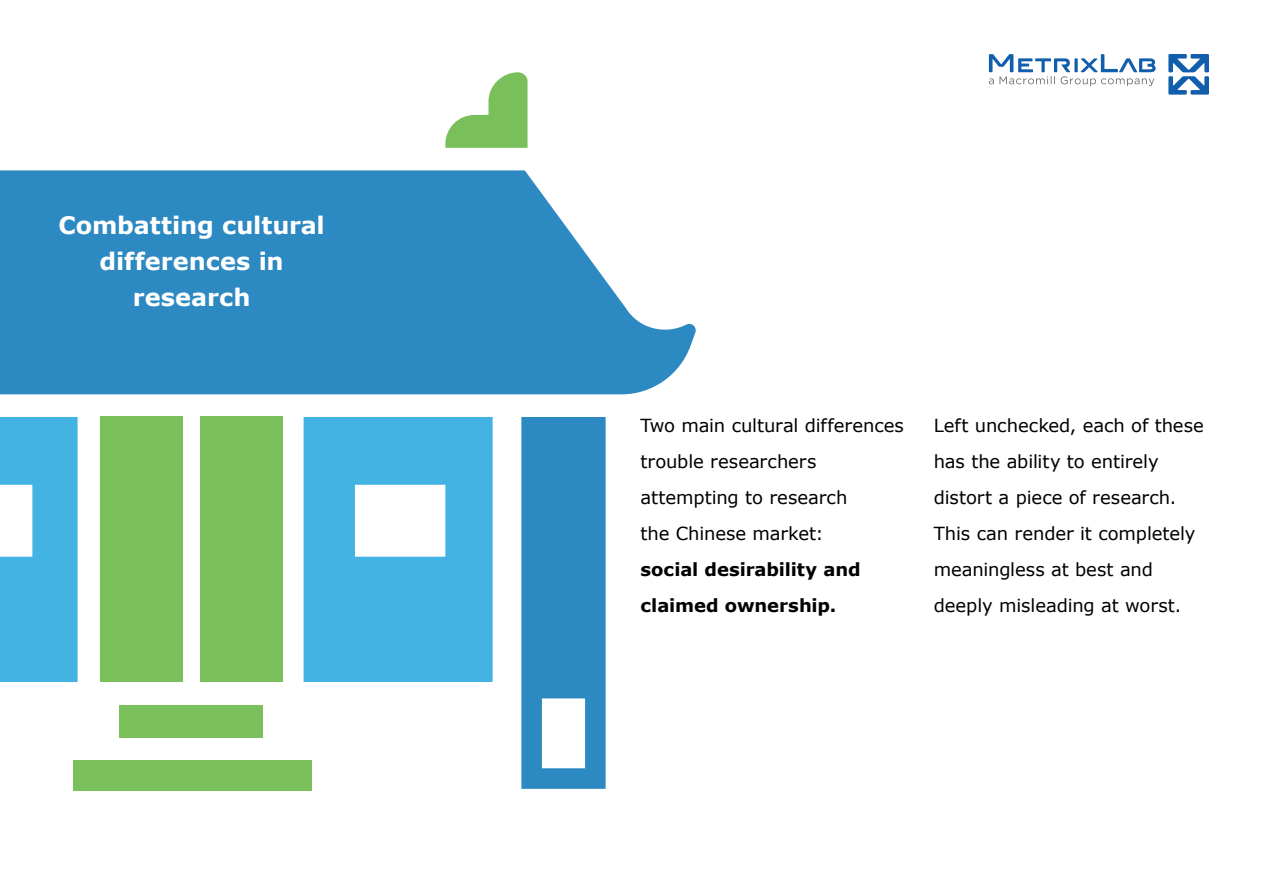
<style>
.page{position:relative;width:1263px;height:893px;background:#fff}
.page>*{position:absolute;margin:0;border:0;box-sizing:border-box;transform-origin:0 0}
.t1{font:700 24px/36px "Verdana";color:#fff;text-align:center}
.t2{font:18px/36px "Verdana";letter-spacing:-.005em;color:#000}
.t3{font:700 18px/36px "Verdana";letter-spacing:-.005em;color:#000}
</style>
<div class="page">
<svg style="left:521px;top:417px;width:85px;height:372px;background:#4295c7"></svg>
<svg style="left:445px;top:72px;width:82px;height:76px"></svg>
<svg style="left:0;top:170px;width:696px;height:224px;background:#4697c8"></svg>
<div style="left:119px;top:705px;width:143px;height:32px;background:#79bf5a"></div>
<div style="left:73px;top:760px;width:239px;height:31px;background:#79bf5a"></div>
<div style="left:100px;top:417px;width:82px;height:265px;background:#79bf5a"></div>
<div style="left:201px;top:417px;width:82px;height:265px;background:#79bf5a"></div>
<svg style="left:304px;top:417px;width:189px;height:265px;background:#5bbce6"></svg>
<svg style="left:0;top:417px;width:78px;height:265px;background:#59bbe6"></svg>
<svg style="left:1168px;top:54px;width:41px;height:41px"></svg>
<svg style="left:989px;top:54px;width:166px;height:32px"></svg>
<h1 class="t1" style="left:58px;top:207px;width:268px">Combatting cultural differences in research</h1>
<p class="t2" style="left:640px;top:408px;width:265px">Two main cultural differences trouble researchers attempting to research<br>the Chinese market:</p>
<p class="t3" style="left:640px;top:552px;width:222px">social desirability and claimed ownership.</p>
<p class="t2" style="left:934px;top:408px;width:272px">Left unchecked, each of these has the ability to entirely distort a piece of research.<br>This can render it completely meaningless at best and deeply misleading at worst.</p>
</div>
